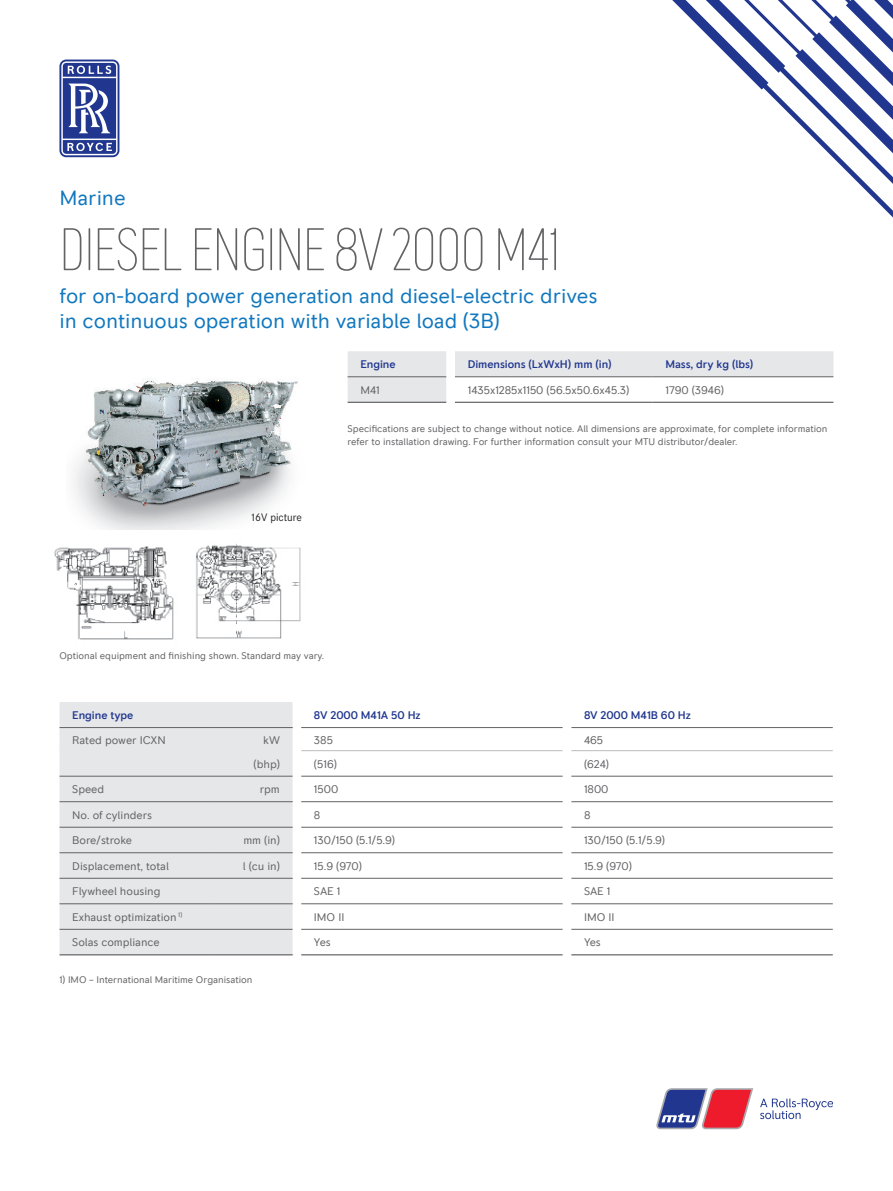
<style>
.page{position:relative;width:893px;height:1191px;background:#fff}
.page>*{position:absolute;margin:0;border:0;box-sizing:border-box;transform-origin:0 0}
.t1{font:200 condensed 60px "RR Pioneer";letter-spacing:-.015em;color:#636366}
.t2{font:21px/25.2px "RR Pioneer";letter-spacing:-.005em;color:#1077be}
.t3{font:11.25px "RR Pioneer";letter-spacing:-.005em;color:#636366}
.t4{font:500 11.25px "RR Pioneer";letter-spacing:-.005em;color:#21378f}
.t5{font:11.25px "Corporate S";color:#231f20}
.t6{font:9.75px/12.6px "RR Pioneer";letter-spacing:-.005em;color:#636366}
</style>
<div class="page">
<svg style="left:672px;top:0;width:221px;height:217px"></svg>
<div style="left:60px;top:702px;width:233px;height:252px;background:#e6e7e9"></div>
<svg style="left:301px;top:728px;width:262px;height:201px"></svg>
<hr style="left:60px;top:776px;width:152px;height:1px;background:#636366">
<hr style="left:212px;top:776px;width:81px;height:1px;background:#636366">
<hr style="left:60px;top:801px;width:152px;height:1px;background:#636366">
<hr style="left:212px;top:801px;width:81px;height:1px;background:#636366">
<hr style="left:60px;top:827px;width:152px;height:1px;background:#636366">
<hr style="left:212px;top:827px;width:81px;height:1px;background:#636366">
<hr style="left:60px;top:929px;width:152px;height:1px;background:#636366">
<hr style="left:212px;top:929px;width:81px;height:1px;background:#636366">
<hr style="left:60px;top:727px;width:152px;height:1px;background:#636366">
<hr style="left:212px;top:727px;width:81px;height:1px;background:#636366">
<hr style="left:301px;top:727px;width:262px;height:1px;background:#636366">
<hr style="left:571px;top:727px;width:262px;height:1px;background:#636366">
<hr style="left:60px;top:750px;width:152px;height:1px;background:#e6e7e9">
<hr style="left:212px;top:750px;width:81px;height:1px;background:#e6e7e9">
<hr style="left:301px;top:801px;width:262px;height:1px;background:#636366">
<hr style="left:571px;top:801px;width:262px;height:1px;background:#636366">
<hr style="left:301px;top:827px;width:262px;height:1px;background:#636366">
<hr style="left:571px;top:827px;width:262px;height:1px;background:#636366">
<hr style="left:301px;top:878px;width:262px;height:1px;background:#636366">
<hr style="left:571px;top:878px;width:262px;height:1px;background:#636366">
<hr style="left:301px;top:903px;width:262px;height:1px;background:#636366">
<hr style="left:571px;top:903px;width:262px;height:1px;background:#636366">
<hr style="left:301px;top:750px;width:262px;height:1px;background:#bcbdc0">
<hr style="left:571px;top:750px;width:262px;height:1px;background:#bcbdc0">
<hr style="left:60px;top:954px;width:152px;height:1px;background:#636366">
<hr style="left:212px;top:954px;width:81px;height:1px;background:#636366">
<hr style="left:301px;top:954px;width:262px;height:1px;background:#636366">
<hr style="left:571px;top:954px;width:262px;height:1px;background:#636366">
<hr style="left:301px;top:776px;width:262px;height:1px;background:#636366">
<hr style="left:571px;top:776px;width:262px;height:1px;background:#636366">
<hr style="left:60px;top:852px;width:152px;height:1px;background:#636366">
<hr style="left:212px;top:852px;width:81px;height:1px;background:#636366">
<hr style="left:301px;top:852px;width:262px;height:1px;background:#636366">
<hr style="left:571px;top:852px;width:262px;height:1px;background:#636366">
<hr style="left:60px;top:878px;width:152px;height:1px;background:#636366">
<hr style="left:212px;top:878px;width:81px;height:1px;background:#636366">
<hr style="left:60px;top:903px;width:152px;height:1px;background:#636366">
<hr style="left:212px;top:903px;width:81px;height:1px;background:#636366">
<hr style="left:301px;top:929px;width:262px;height:1px;background:#636366">
<hr style="left:571px;top:929px;width:262px;height:1px;background:#636366">
<svg style="left:59px;top:60px;width:60px;height:97px"></svg>
<svg style="left:760px;top:1098px;width:73px;height:21px"></svg>
<svg style="left:656px;top:1088px;width:97px;height:41px"></svg>
<img style="left:196px;top:543px;width:105px;height:96px">
<img style="left:54px;top:546px;width:120px;height:94px">
<svg style="left:348px;top:351px;width:485px;height:52px"></svg>
<img style="left:73px;top:379px;width:225px;height:150px">
<h2 class="t2" style="left:60px;top:186px;width:68px">Marine</h2>
<h1 class="t1" style="left:60px;top:216px;width:502px">DIESEL ENGINE 8V 2000 M41</h1>
<h2 class="t2" style="left:60px;top:283px;width:540px">for on-board power generation and diesel-electric drives in continuous operation with variable load (3B)</h2>
<p class="t5" style="left:250px;top:511px;width:54px">16V picture</p>
<p class="t4" style="left:360px;top:358px;width:37px">Engine</p>
<p class="t4" style="left:468px;top:358px;width:145px">Dimensions (LxWxH) mm (in)</p>
<p class="t4" style="left:665px;top:358px;width:89px">Mass, dry kg (lbs)</p>
<p class="t3" style="left:360px;top:383px;width:21px">M41</p>
<p class="t3" style="left:468px;top:383px;width:163px">1435x1285x1150 (56.5x50.6x45.3)</p>
<p class="t3" style="left:665px;top:383px;width:60px">1790 (3946)</p>
<p class="t6" style="left:348px;top:423px;width:481px">Specifications are subject to change without notice. All dimensions are approximate, for complete information refer to installation drawing. For further information consult your MTU distributor/dealer.</p>
<p class="t6" style="left:60px;top:649px;width:266px">Optional equipment and finishing shown. Standard may vary.</p>
<p class="t4" style="left:72px;top:708px;width:63px">Engine type</p>
<p class="t4" style="left:314px;top:708px;width:108px">8V 2000 M41A 50 Hz</p>
<p class="t4" style="left:584px;top:708px;width:108px">8V 2000 M41B 60 Hz</p>
<p class="t3" style="left:72px;top:733px;width:95px">Rated power ICXN</p>
<p class="t3" style="left:263px;top:733px;width:18px">kW</p>
<p class="t3" style="left:314px;top:733px;width:21px">385</p>
<p class="t3" style="left:584px;top:733px;width:21px">465</p>
<p class="t3" style="left:254px;top:757px;width:28px">(bhp)</p>
<p class="t3" style="left:314px;top:757px;width:24px">(516)</p>
<p class="t3" style="left:584px;top:757px;width:27px">(624)</p>
<p class="t3" style="left:72px;top:783px;width:33px">Speed</p>
<p class="t3" style="left:260px;top:783px;width:22px">rpm</p>
<p class="t3" style="left:314px;top:783px;width:26px">1500</p>
<p class="t3" style="left:584px;top:783px;width:26px">1800</p>
<p class="t3" style="left:72px;top:808px;width:81px">No. of cylinders</p>
<p class="t3" style="left:314px;top:808px;width:8px">8</p>
<p class="t3" style="left:584px;top:808px;width:8px">8</p>
<p class="t3" style="left:72px;top:834px;width:61px">Bore/stroke</p>
<p class="t3" style="left:243px;top:834px;width:38px">mm (in)</p>
<p class="t3" style="left:314px;top:834px;width:83px">130/150 (5.1/5.9)</p>
<p class="t3" style="left:584px;top:834px;width:83px">130/150 (5.1/5.9)</p>
<p class="t3" style="left:72px;top:859px;width:98px">Displacement, total</p>
<p class="t3" style="left:243px;top:859px;width:39px">l (cu in)</p>
<p class="t3" style="left:314px;top:859px;width:50px">15.9 (970)</p>
<p class="t3" style="left:584px;top:859px;width:50px">15.9 (970)</p>
<p class="t3" style="left:72px;top:885px;width:90px">Flywheel housing</p>
<p class="t3" style="left:314px;top:885px;width:28px">SAE 1</p>
<p class="t3" style="left:584px;top:885px;width:28px">SAE 1</p>
<p class="t3" style="left:72px;top:910px;width:111px">Exhaust optimization <sup>1)</sup></p>
<p class="t3" style="left:314px;top:910px;width:32px">IMO II</p>
<p class="t3" style="left:584px;top:910px;width:32px">IMO II</p>
<p class="t3" style="left:72px;top:936px;width:89px">Solas compliance</p>
<p class="t3" style="left:314px;top:936px;width:18px">Yes</p>
<p class="t3" style="left:584px;top:936px;width:18px">Yes</p>
<p class="t6" style="left:60px;top:973px;width:194px">1) IMO – International Maritime Organisation</p>
</div>
